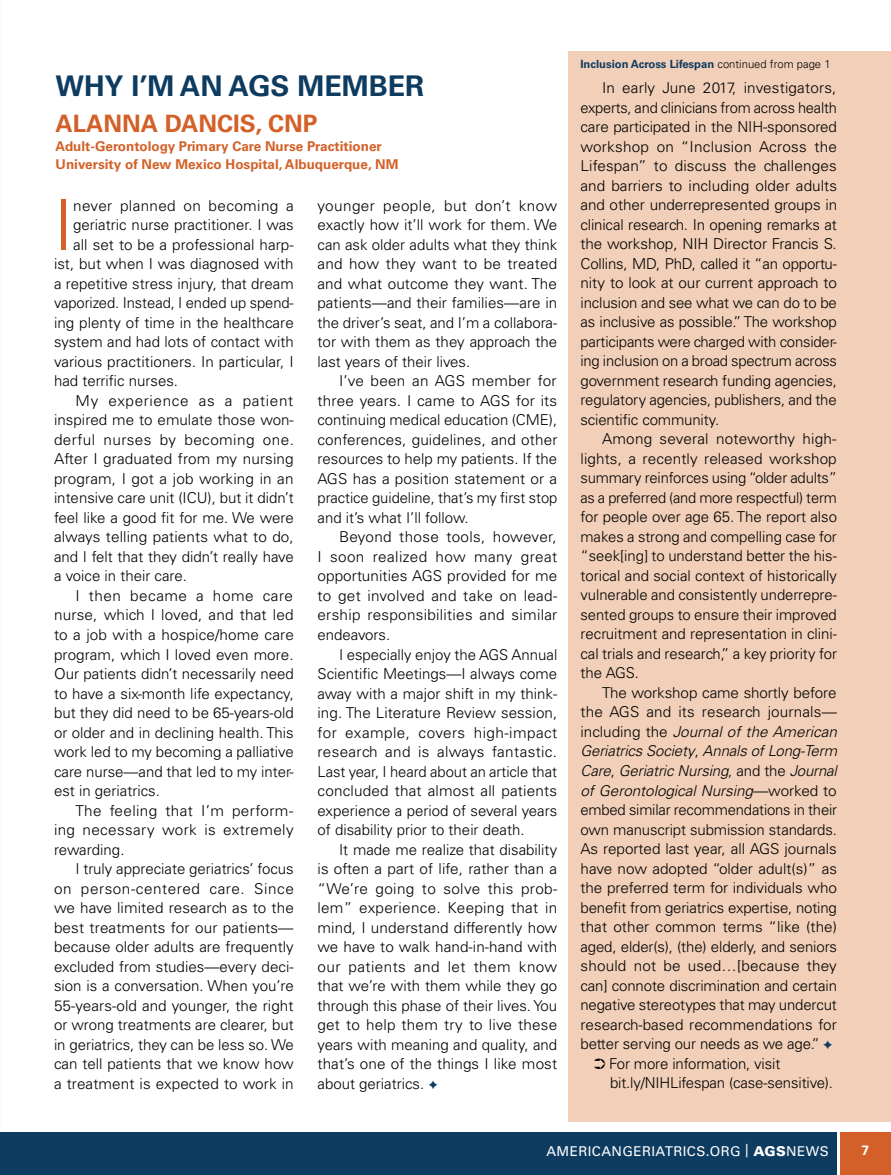
<style>
.page{position:relative;width:891px;height:1175px;background:#fff}
.page>*{position:absolute;margin:0;border:0;box-sizing:border-box;transform-origin:0 0}
.t1{font:300 69px "Univers";color:#d36028}
.t2{font:700 28.5px "Univers";color:#0e3b60}
.t3{font:700 24px "Univers";color:#d36028}
.t4{font:300 15px/19.5px "Univers";color:#000;text-align:justify}
.t5{font:italic 300 15px "Univers";letter-spacing:-.01em;color:#000}
.t6{font:300 15px "Univers";letter-spacing:.025em;color:#000}
.t7{font:300 15px "Univers";letter-spacing:.035em;color:#000}
.t8{font:300 15px "Univers";letter-spacing:.02em;color:#000}
.t9{font:300 15px "Univers";letter-spacing:.03em;color:#000}
.t10{font:300 15px "Univers";letter-spacing:.04em;color:#000}
.t11{font:700 13.5px/18px "Univers";color:#d36028}
.t12{font:13.5px "Univers";letter-spacing:.03em;color:#fff}
.t13{font:700 13.5px "Univers";color:#fff}
.t14{font:700 11.25px "Univers";color:#0e3b60}
.s1{font-size:12px;color:#fff}
.s2{color:#0e3b60}
.s3{font-weight:300;color:#000}
.s4{font-style:normal}
.s5{font-weight:900}
</style>
<div class="page">
<div style="left:0;top:1131px;width:837px;height:43px;background:#0e3b60"></div>
<div style="left:840px;top:1131px;width:51px;height:43px;background:#d36028"></div>
<div style="left:568px;top:51px;width:323px;height:1070px;background:#f1cfb8"></div>
<h2 class="t2" style="left:56px;top:69px;width:370px">WHY I’M AN AGS MEMBER</h2>
<h3 class="t3" style="left:56px;top:109px;width:264px">ALANNA DANCIS, CNP</h3>
<p class="t11" style="left:56px;top:137px;width:449px">Adult-Gerontology Primary Care Nurse Practitioner<br>University of New Mexico Hospital, Albuquerque, NM <span class="s1">Albuquerque, NM</span></p>
<h1 class="t1" style="left:54px;top:184px;width:21px">I</h1>
<p class="t6" style="left:73px;top:196px;width:222px">never planned on becoming a</p>
<p class="t4" style="left:73px;top:215px;width:222px">geriatric nurse practitioner. I was</p>
<p class="t4" style="left:73px;top:235px;width:222px">all set to be a professional harp-</p>
<p class="t4" style="left:54px;top:254px;width:241px">ist, but when I was diagnosed with</p>
<p class="t4" style="left:54px;top:274px;width:241px">a repetitive stress injury, that dream</p>
<p class="t4" style="left:54px;top:293px;width:241px">vaporized. Instead, I ended up spend-</p>
<p class="t4" style="left:54px;top:313px;width:241px">ing plenty of time in the healthcare</p>
<p class="t4" style="left:54px;top:332px;width:241px">system and had lots of contact with</p>
<p class="t4" style="left:54px;top:352px;width:241px">various practitioners. In particular, I</p>
<p class="t4" style="left:54px;top:371px;width:126px">had terrific nurses.</p>
<p class="t10" style="left:76px;top:391px;width:219px">My experience as a patient</p>
<p class="t4" style="left:54px;top:410px;width:241px">inspired me to emulate those won-</p>
<p class="t9" style="left:54px;top:430px;width:241px">derful nurses by becoming one.</p>
<p class="t4" style="left:54px;top:449px;width:241px">After I graduated from my nursing</p>
<p class="t4" style="left:54px;top:469px;width:241px">program, I got a job working in an</p>
<p class="t4" style="left:54px;top:488px;width:241px">intensive care unit (ICU), but it didn’t</p>
<p class="t4" style="left:54px;top:508px;width:241px">feel like a good fit for me. We were</p>
<p class="t4" style="left:54px;top:527px;width:241px">always telling patients what to do,</p>
<p class="t4" style="left:54px;top:547px;width:241px">and I felt that they didn’t really have</p>
<p class="t4" style="left:54px;top:566px;width:135px">a voice in their care.</p>
<p class="t7" style="left:76px;top:586px;width:219px">I then became a home care</p>
<p class="t4" style="left:54px;top:605px;width:241px">nurse, which I loved, and that led</p>
<p class="t4" style="left:54px;top:625px;width:241px">to a job with a hospice/home care</p>
<p class="t4" style="left:54px;top:644px;width:241px">program, which I loved even more.</p>
<p class="t4" style="left:54px;top:664px;width:241px">Our patients didn’t necessarily need</p>
<p class="t4" style="left:54px;top:683px;width:241px">to have a six-month life expectancy,</p>
<p class="t4" style="left:54px;top:703px;width:241px">but they did need to be 65-years-old</p>
<p class="t4" style="left:54px;top:722px;width:241px">or older and in declining health. This</p>
<p class="t4" style="left:54px;top:742px;width:241px">work led to my becoming a palliative</p>
<p class="t4" style="left:54px;top:761px;width:241px">care nurse—and that led to my inter-</p>
<p class="t4" style="left:54px;top:781px;width:107px">est in geriatrics.</p>
<p class="t6" style="left:76px;top:801px;width:219px">The feeling that I’m perform-</p>
<p class="t8" style="left:54px;top:820px;width:241px">ing necessary work is extremely</p>
<p class="t4" style="left:54px;top:839px;width:72px">rewarding.</p>
<p class="t4" style="left:76px;top:859px;width:220px">I truly appreciate geriatrics’ focus</p>
<p class="t7" style="left:54px;top:879px;width:241px">on person-centered care. Since</p>
<p class="t4" style="left:54px;top:898px;width:241px">we have limited research as to the</p>
<p class="t4" style="left:54px;top:917px;width:241px">best treatments for our patients—</p>
<p class="t4" style="left:54px;top:937px;width:241px">because older adults are frequently</p>
<p class="t4" style="left:54px;top:956px;width:241px">excluded from studies—every deci-</p>
<p class="t4" style="left:54px;top:976px;width:241px">sion is a conversation. When you’re</p>
<p class="t4" style="left:54px;top:995px;width:241px">55-years-old and younger, the right</p>
<p class="t4" style="left:54px;top:1015px;width:241px">or wrong treatments are clearer, but</p>
<p class="t4" style="left:54px;top:1034px;width:241px">in geriatrics, they can be less so. We</p>
<p class="t4" style="left:54px;top:1054px;width:241px">can tell patients that we know how</p>
<p class="t4" style="left:54px;top:1073px;width:241px">a treatment is expected to work in</p>
<p class="t4" style="left:318px;top:196px;width:241px">younger people, but don’t know exactly how it’ll work for them. We can ask older adults what they think and how they want to be treated and what outcome they want. The patients—and their families—are in the driver’s seat, and I’m a collabora&shy;tor with them as they approach the last years of their lives.</p>
<p class="t4" style="left:318px;top:371px;width:241px;text-indent:22px">I’ve been an AGS member for three years. I came to AGS for its continuing medical education (CME), conferences, guidelines, and other resources to help my patients. If the AGS has a position statement or a practice guideline, that’s my first stop and it’s what I’ll follow.</p>
<p class="t4" style="left:318px;top:527px;width:241px;text-indent:22px">Beyond those tools, however, I soon realized how many great opportunities AGS provided for me to get involved and take on lead&shy;ership responsibilities and similar endeavors.</p>
<p class="t4" style="left:318px;top:644px;width:241px;text-indent:22px">I especially enjoy the AGS Annual Scientific Meetings—I always come away with a major shift in my think&shy;ing. The Literature Review session, for example, covers high-impact research and is always fantastic.<br>Last year, I heard about an article that concluded that almost all patients experience a period of several years of disability prior to their death.</p>
<p class="t4" style="left:318px;top:839px;width:241px;text-indent:22px">It made me realize that disability is often a part of life, rather than a “We’re going to solve this prob&shy;lem” experience. Keeping that in mind, I understand differently how we have to walk hand-in-hand with our patients and let them know that we’re with them while they go through this phase of their lives. You get to help them try to live these years with meaning and quality, and that’s one of the things I like most about geriatrics. <span class="s2">✦</span></p>
<p class="t14" style="left:580px;top:58px;width:252px">Inclusion Across Lifespan <span class="s3">continued from page 1</span></p>
<p class="t4" style="left:580px;top:78px;width:258px;text-indent:22px">In early June 2017, investigators, experts, and clinicians from across health care participated in the NIH-sponsored workshop on “Inclusion Across the Lifespan” to discuss the challenges and barriers to including older adults and other underrepresented groups in clinical research. In opening remarks at the workshop, NIH Director Francis S.<br>Collins, MD, PhD, called it “an opportu&shy;nity to look at our current approach to inclusion and see what we can do to be as inclusive as possible.” The workshop participants were charged with consider&shy;ing inclusion on a broad spectrum across government research funding agencies, regulatory agencies, publishers, and the scientific community.</p>
<p class="t4" style="left:580px;top:429px;width:258px;text-indent:22px">Among several noteworthy high&shy;lights, a recently released workshop summary reinforces using “older adults” as a preferred (and more respectful) term for people over age 65. The report also makes a strong and compelling case for “seek[ing] to understand better the his&shy;torical and social context of historically vulnerable and consistently underrepre&shy;sented groups to ensure their improved recruitment and representation in clini&shy;cal trials and research,” a key priority for the AGS.</p>
<p class="t4" style="left:602px;top:683px;width:236px">The workshop came shortly before</p>
<p class="t4" style="left:580px;top:702px;width:258px">the AGS and its research journals—</p>
<p class="t5" style="left:580px;top:722px;width:258px"><span class="s4">including the</span> Journal of the American</p>
<p class="t5" style="left:580px;top:742px;width:258px">Geriatrics Society<span class="s4">,</span> Annals of Long-Term</p>
<p class="t5" style="left:580px;top:761px;width:258px">Care<span class="s4">,</span> Geriatric Nursing<span class="s4">, and the</span> Journal</p>
<p class="t5" style="left:580px;top:781px;width:258px">of Gerontological Nursing<span class="s4">—worked to</span></p>
<p class="t4" style="left:580px;top:800px;width:258px">embed similar recommendations in their</p>
<p class="t4" style="left:580px;top:819px;width:258px">own manuscript submission standards.</p>
<p class="t4" style="left:580px;top:839px;width:258px">As reported last year, all AGS journals</p>
<p class="t4" style="left:580px;top:858px;width:258px">have now adopted “older adult(s)” as</p>
<p class="t4" style="left:580px;top:878px;width:258px">the preferred term for individuals who</p>
<p class="t4" style="left:580px;top:897px;width:258px">benefit from geriatrics expertise, noting</p>
<p class="t4" style="left:580px;top:917px;width:258px">that other common terms “like (the)</p>
<p class="t4" style="left:580px;top:936px;width:258px">aged, elder(s), (the) elderly, and seniors</p>
<p class="t4" style="left:580px;top:956px;width:258px">should not be used…[because they</p>
<p class="t4" style="left:580px;top:975px;width:258px">can] connote discrimination and certain</p>
<p class="t4" style="left:580px;top:995px;width:258px">negative stereotypes that may undercut</p>
<p class="t4" style="left:580px;top:1014px;width:258px">research-based recommendations for</p>
<p class="t4" style="left:580px;top:1034px;width:254px">better serving our needs as we age.” <span class="s2">✦</span></p>
<p class="t4" style="left:594px;top:1053px;width:188px">➲ For more information, visit</p>
<p class="t4" style="left:610px;top:1073px;width:225px">bit.ly/NIHLifespan (case-sensitive).</p>
<p class="t12" style="left:546px;top:1142px;width:284px">AMERICANGERIATRICS.ORG | <span class="s5">AGS</span>NEWS</p>
<p class="t13" style="left:862px;top:1142px;width:9px">7</p>
</div>
